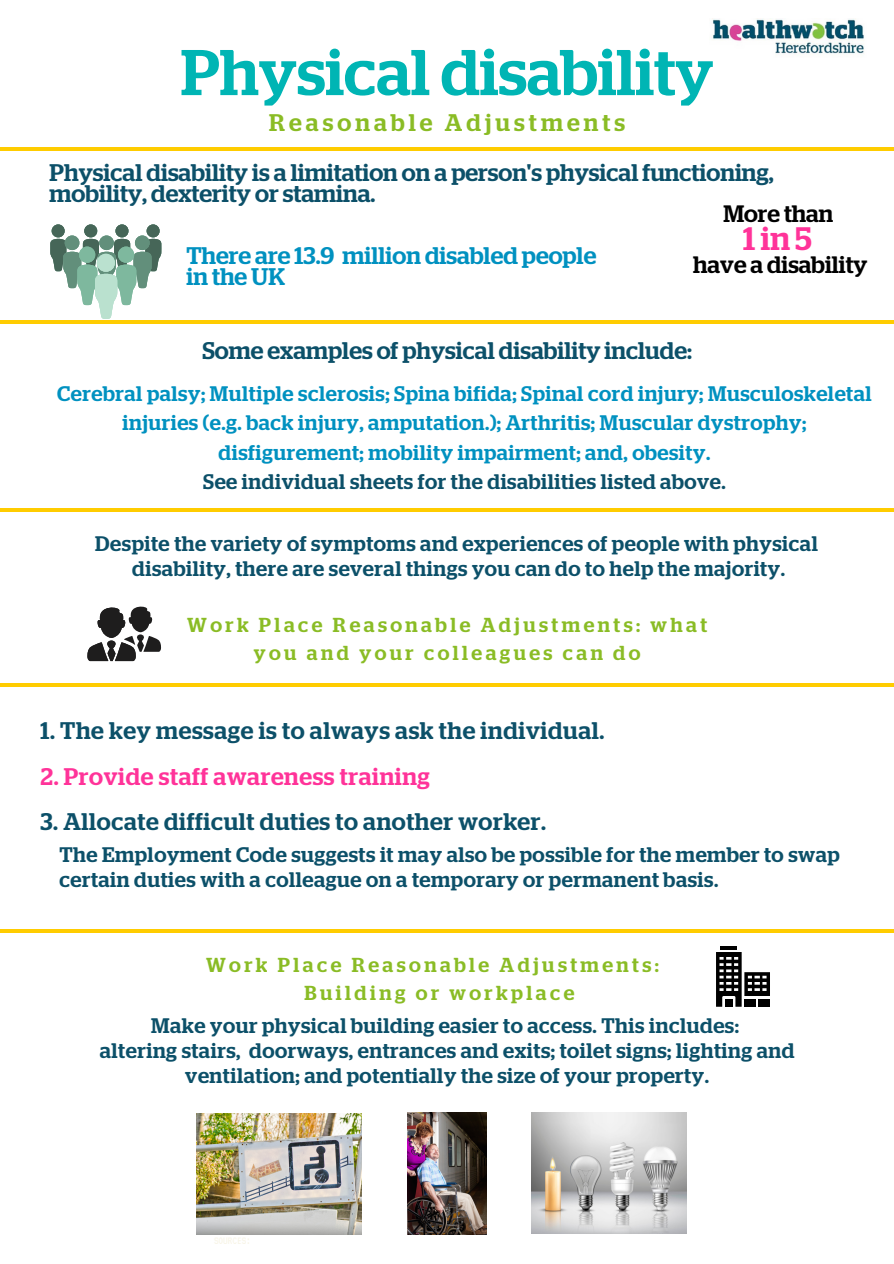
<style>
.page{position:relative;width:894px;height:1264px;background:#fff}
.page>*{position:absolute;margin:0;border:0;box-sizing:border-box;transform-origin:0 0}
.t1{font:500 64.5px "Stag";color:#00b5b4}
.t2{font:500 32.55px "Stag";color:#f39}
.t3{font:500 24px/21.5px "Stag";color:#0c5069}
.t4{font:500 24px "Stag";letter-spacing:.025em;color:#0c5069}
.t5{font:500 24px/21.5px "Stag";color:#0091c0}
.t6{font:500 24px "Stag";letter-spacing:.025em;color:#f39}
.t7{font:500 24px "Stag";letter-spacing:.17em;color:#8abc25}
.t8{font:500 23.7px "Stag";color:#000}
.t9{font:500 21px/24.8px "Stag";letter-spacing:.025em;color:#0c5069}
.t10{font:500 21px/29.2px "Stag";letter-spacing:.025em;color:#0091c0;text-align:center}
.t11{font:500 20.25px/28px "Stag";letter-spacing:.17em;color:#8abc25;text-align:center}
.t12{font:11.55px "VT323";color:#f8f5e8}
</style>
<div class="page">
<hr style="left:0;top:148px;width:893px;height:3px;background:#fc0">
<svg style="left:50px;top:224px;width:111px;height:95px"></svg>
<div style="left:97px;top:254px;width:18px;height:18px;background:#bae1cf;border-radius:50%"></div>
<svg style="left:87px;top:606px;width:74px;height:55px"></svg>
<img style="left:196px;top:1113px;width:166px;height:121px">
<img style="left:408px;top:1112px;width:78px;height:122px">
<img style="left:531px;top:1112px;width:155px;height:121px">
<hr style="left:720px;top:946px;width:16px;height:3px;background:#000">
<svg style="left:716px;top:952px;width:53px;height:54px"></svg>
<hr style="left:0;top:929px;width:893px;height:4px;background:#fc0">
<img style="left:712px;top:18px;width:152px;height:36px">
<hr style="left:0;top:508px;width:893px;height:3px;background:#fc0">
<hr style="left:0;top:320px;width:893px;height:3px;background:#fc0">
<hr style="left:0;top:683px;width:893px;height:3px;background:#fc0">
<p class="t1" style="left:181px;top:43px;width:534px">Physical disability</p>
<p class="t7" style="left:269px;top:112px;width:357px">Reasonable Adjustments</p>
<p class="t3" style="left:50px;top:163px;width:725px">Physical disability is a limitation on a person's physical functioning, mobility, dexterity or stamina.</p>
<p class="t8" style="left:723px;top:203px;width:111px">More than</p>
<p class="t2" style="left:743px;top:224px;width:70px">1in5</p>
<p class="t8" style="left:693px;top:254px;width:176px">have a disability</p>
<p class="t5" style="left:186px;top:246px;width:411px">There are 13.9 million disabled people in the UK</p>
<p class="t3" style="left:202px;top:341px;width:491px">Some examples of physical disability include:</p>
<p class="t10" style="left:57px;top:380px;width:815px">Cerebral palsy; Multiple sclerosis; Spina bifida; Spinal cord injury; Musculoskeletal injuries (e.g. back injury, amputation.); Arthritis; Muscular dystrophy; disfigurement; mobility impairment; and, obesity.</p>
<p class="t9" style="left:203px;top:470px;width:524px">See individual sheets for the disabilities listed above.</p>
<p class="t9" style="left:95px;top:532px;width:724px">Despite the variety of symptoms and experiences of people with physical</p>
<p class="t9" style="left:132px;top:557px;width:654px">disability, there are several things you can do to help the majority.</p>
<p class="t11" style="left:187px;top:611px;width:521px">Work Place Reasonable Adjustments: what you and your colleagues can do</p>
<p class="t4" style="left:40px;top:719px;width:565px">1. The key message is to always ask the individual.</p>
<p class="t6" style="left:40px;top:765px;width:391px">2. Provide staff awareness training</p>
<p class="t4" style="left:40px;top:810px;width:507px">3. Allocate difficult duties to another worker.</p>
<p class="t9" style="left:59px;top:843px;width:781px">The Employment Code suggests it may also be possible for the member to swap certain duties with a colleague on a temporary or permanent basis.</p>
<p class="t11" style="left:304px;top:952px;width:356px;text-align:left;text-indent:-98px">Work Place Reasonable Adjustments:<br>Building or workplace</p>
<p class="t9" style="left:151px;top:1014px;width:589px">Make your physical building easier to access. This includes:</p>
<p class="t9" style="left:100px;top:1039px;width:696px;text-align:center">altering stairs, doorways, entrances and exits; toilet signs; lighting and ventilation; and potentially the size of your property.</p>
<p class="t12" style="left:214px;top:1234px;width:38px">SOURCES:</p>
</div>
